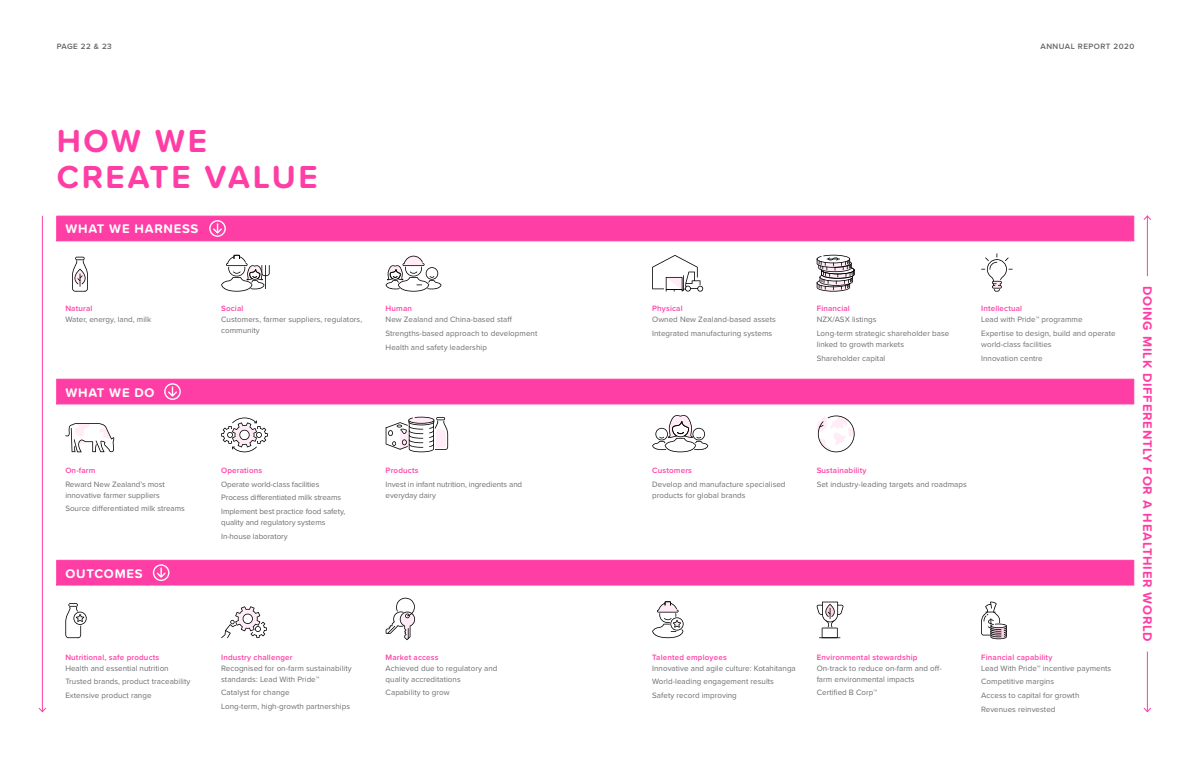
<style>
.page{position:relative;width:1191px;height:766px;background:#fff}
.page>*{position:absolute;margin:0;border:0;box-sizing:border-box;transform-origin:0 0}
.t1{font:700 33px/36px "Proxima Soft";letter-spacing:.08em;color:#ff3ea5}
.t2{font:700 13px "Proxima Soft";letter-spacing:.06em;color:#ff3ea5}
.t3{font:700 13px "Proxima Soft";letter-spacing:.06em;color:#fff}
.t4{font:8px/13.8px "Proxima Nova";letter-spacing:.005em;color:#6d6e71}
.t5{font:600 8px "Proxima Nova";letter-spacing:.02em;color:#ff3ea5}
.t6{font:600 8px "Proxima Nova";letter-spacing:.06em;color:#636466}
</style>
<div class="page">
<div style="left:56px;top:559px;width:1078px;height:26px;background:#ff3ea5;border:1px solid #ff3ea5"></div>
<div style="left:56px;top:378px;width:1078px;height:26px;background:#ff3ea5;border:1px solid #ff3ea5"></div>
<div style="left:56px;top:215px;width:1078px;height:26px;background:#ff3ea5;border:1px solid #ff3ea5"></div>
<hr style="left:1147px;top:651px;width:1px;height:60px;background:#ff3ea5">
<svg style="left:1143px;top:707px;width:8px;height:5px"></svg>
<hr style="left:1147px;top:216px;width:1px;height:60px;background:#ff3ea5">
<svg style="left:1143px;top:215px;width:8px;height:5px"></svg>
<hr style="left:42px;top:216px;width:1px;height:495px;background:#ff3ea5">
<svg style="left:38px;top:707px;width:8px;height:5px"></svg>
<svg style="left:221px;top:417px;width:47px;height:35px"></svg>
<svg style="left:72px;top:257px;width:16px;height:34px"></svg>
<svg style="left:816px;top:255px;width:38px;height:36px"></svg>
<svg style="left:652px;top:255px;width:51px;height:36px"></svg>
<svg style="left:981px;top:253px;width:31px;height:38px"></svg>
<svg style="left:65px;top:423px;width:49px;height:29px"></svg>
<svg style="left:386px;top:256px;width:55px;height:35px"></svg>
<svg style="left:221px;top:255px;width:49px;height:36px"></svg>
<svg style="left:652px;top:415px;width:56px;height:37px"></svg>
<svg style="left:817px;top:415px;width:38px;height:37px"></svg>
<svg style="left:65px;top:603px;width:22px;height:35px"></svg>
<svg style="left:652px;top:601px;width:31px;height:37px"></svg>
<svg style="left:221px;top:606px;width:46px;height:32px"></svg>
<svg style="left:386px;top:597px;width:29px;height:43px"></svg>
<svg style="left:981px;top:601px;width:25px;height:38px"></svg>
<svg style="left:816px;top:601px;width:27px;height:37px"></svg>
<svg style="left:209px;top:220px;width:17px;height:17px"></svg>
<svg style="left:164px;top:383px;width:17px;height:17px"></svg>
<svg style="left:153px;top:564px;width:16px;height:17px"></svg>
<svg style="left:385px;top:416px;width:63px;height:36px"></svg>
<p class="t6" style="left:57px;top:40px;width:57px">PAGE 22 &amp; 23</p>
<p class="t6" style="left:1040px;top:40px;width:95px">ANNUAL REPORT 2020</p>
<h1 class="t1" style="left:57px;top:122px;width:262px">HOW WE<br>CREATE VALUE</h1>
<h2 class="t3" style="left:65px;top:219px;width:135px">WHAT WE HARNESS</h2>
<p class="t5" style="left:65px;top:302px;width:29px">Natural</p>
<p class="t4" style="left:65px;top:312px;width:87px">Water, energy, land, milk</p>
<h2 class="t3" style="left:65px;top:382px;width:91px">WHAT WE DO</h2>
<p class="t5" style="left:65px;top:464px;width:32px">On-farm</p>
<p class="t4" style="left:65px;top:478px;width:101px;line-height:11px">Reward New Zealand’s most innovative farmer suppliers</p>
<p class="t4" style="left:65px;top:501px;width:121px">Source differentiated milk streams</p>
<h2 class="t3" style="left:65px;top:563px;width:79px">OUTCOMES</h2>
<p class="t5" style="left:221px;top:302px;width:24px">Social</p>
<p class="t4" style="left:221px;top:314px;width:143px;line-height:11px">Customers, farmer suppliers, regulators, community</p>
<p class="t5" style="left:386px;top:302px;width:28px">Human</p>
<p class="t4" style="left:386px;top:312px;width:153px">New Zealand and China-based staff<br>Strengths-based approach to development<br>Health and safety leadership</p>
<p class="t5" style="left:221px;top:464px;width:43px">Operations</p>
<p class="t4" style="left:221px;top:476px;width:126px">Operate world-class facilities<br>Process differentiated milk streams<br>Implement best practice food safety,</p>
<p class="t4" style="left:221px;top:515px;width:106px">quality and regulatory systems<br>In-house laboratory</p>
<p class="t5" style="left:386px;top:464px;width:34px">Products</p>
<p class="t4" style="left:386px;top:478px;width:138px;line-height:11px">Invest in infant nutrition, ingredients and everyday dairy</p>
<p class="t5" style="left:65px;top:650px;width:95px">Nutritional, safe products</p>
<p class="t4" style="left:65px;top:660px;width:127px">Health and essential nutrition<br>Trusted brands, product traceability<br>Extensive product range</p>
<p class="t5" style="left:221px;top:650px;width:73px">Industry challenger</p>
<p class="t4" style="left:221px;top:661px;width:132px;line-height:11px">Recognised for on-farm sustainability standards: Lead With Pride™</p>
<p class="t4" style="left:221px;top:685px;width:130px">Catalyst for change<br>Long-term, high-growth partnerships</p>
<p class="t5" style="left:386px;top:650px;width:54px">Market access</p>
<p class="t4" style="left:386px;top:661px;width:113px;line-height:11px">Achieved due to regulatory and quality accreditations</p>
<p class="t4" style="left:386px;top:685px;width:66px">Capability to grow</p>
<p class="t5" style="left:652px;top:302px;width:32px">Physical</p>
<p class="t4" style="left:652px;top:312px;width:125px">Owned New Zealand-based assets<br>Integrated manufacturing systems</p>
<p class="t5" style="left:652px;top:464px;width:41px">Customers</p>
<p class="t4" style="left:652px;top:478px;width:135px;line-height:11px">Develop and manufacture specialised products for global brands</p>
<p class="t5" style="left:816px;top:302px;width:35px">Financial</p>
<p class="t4" style="left:816px;top:312px;width:134px">NZX/ASX listings<br>Long-term strategic shareholder base</p>
<p class="t4" style="left:816px;top:337px;width:89px">linked to growth markets<br>Shareholder capital</p>
<p class="t5" style="left:981px;top:302px;width:42px">Intellectual</p>
<p class="t4" style="left:981px;top:312px;width:136px">Lead with Pride™ programme<br>Expertise to design, build and operate</p>
<p class="t4" style="left:981px;top:337px;width:72px">world-class facilities<br>Innovation centre</p>
<p class="t5" style="left:816px;top:464px;width:51px">Sustainability</p>
<p class="t4" style="left:816px;top:476px;width:152px">Set industry-leading targets and roadmaps</p>
<h2 class="t2" style="left:1157px;top:286px;width:357px;rotate:90deg">DOING MILK DIFFERENTLY FOR A HEALTHIER WORLD</h2>
<p class="t5" style="left:652px;top:650px;width:76px">Talented employees</p>
<p class="t4" style="left:652px;top:660px;width:145px">Innovative and agile culture: Kotahitanga<br>World-leading engagement results<br>Safety record improving</p>
<p class="t5" style="left:816px;top:650px;width:102px">Environmental stewardship</p>
<p class="t4" style="left:816px;top:661px;width:127px;line-height:11px">On-track to reduce on-farm and off&shy;farm environmental impacts</p>
<p class="t4" style="left:816px;top:685px;width:62px">Certified B Corp™</p>
<p class="t5" style="left:981px;top:650px;width:73px">Financial capability</p>
<p class="t4" style="left:981px;top:660px;width:132px">Lead With Pride™ incentive payments<br>Competitive margins<br>Access to capital for growth<br>Revenues reinvested</p>
</div>
